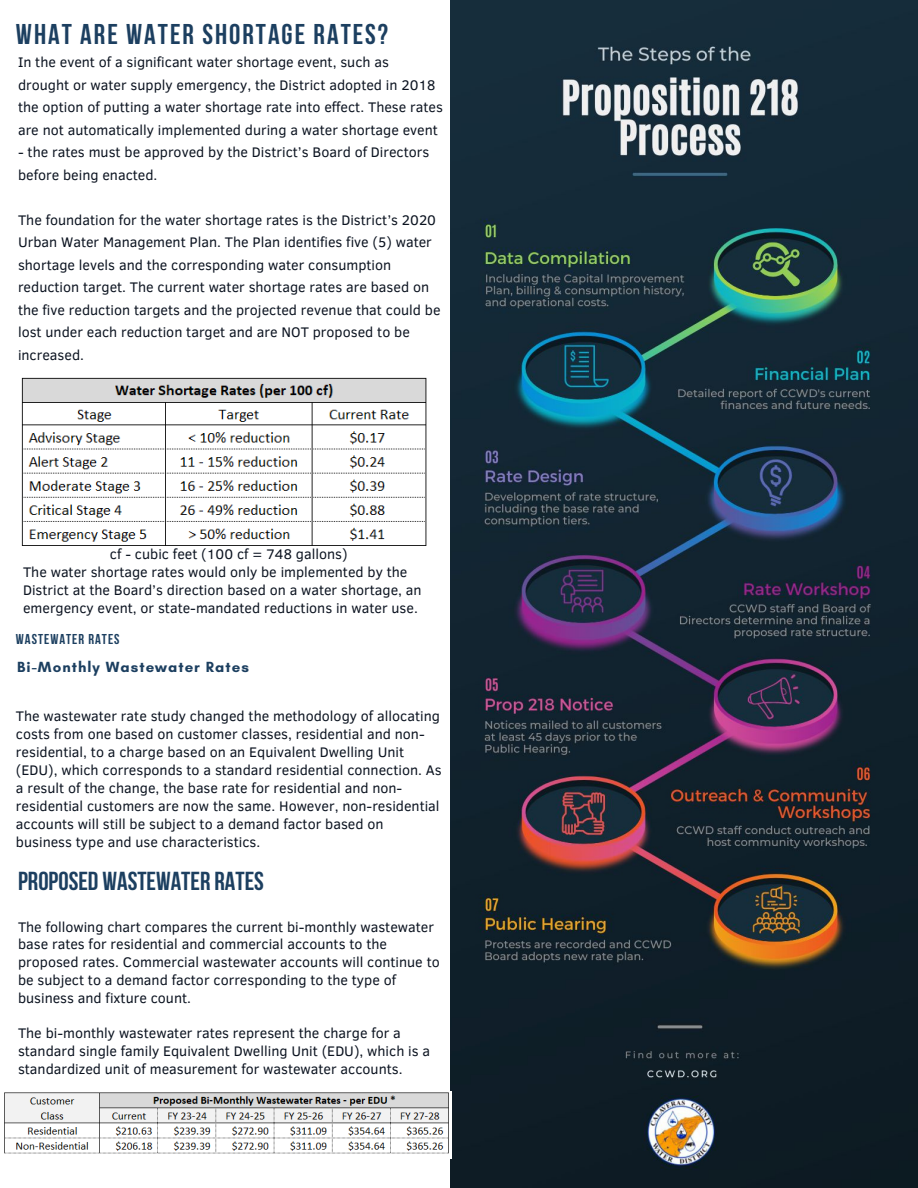
<style>
.page{position:relative;width:918px;height:1188px;background:#fff}
.page>*{position:absolute;margin:0;border:0;box-sizing:border-box;transform-origin:0 0}
.t1{font:700 28.5px "Bebas Neue";letter-spacing:.07em;color:#1c3f60}
.t2{font:700 25.95px "Bebas Neue";color:#1c3f60}
.t3{font:700 15px "Glacial Indifference";letter-spacing:.07em;color:#1c3f60}
.t4{font:14.25px/22.5px "Clear Sans";color:#0b1320}
.t5{font:700 14.25px "Bebas Neue";letter-spacing:.07em;color:#1c3f60}
</style>
<div class="page">
<img style="left:451px;top:0;width:467px;height:1188px">
<img style="left:4px;top:1092px;width:445px;height:62px">
<img style="left:21px;top:377px;width:406px;height:169px">
<p class="t1" style="left:16px;top:22px;width:374px">WHAT ARE WATER SHORTAGE RATES?</p>
<p class="t4" style="left:18px;top:50px;width:426px">In the event of a significant water shortage event, such as drought or water supply emergency, the District adopted in 2018 the option of putting a water shortage rate into effect. These rates are not automatically implemented during a water shortage event</p>
<p class="t4" style="left:18px;top:140px;width:413px">- the rates must be approved by the District’s Board of Directors before being enacted.</p>
<p class="t4" style="left:18px;top:208px;width:424px">The foundation for the water shortage rates is the District’s 2020<br>Urban Water Management Plan. The Plan identifies five (5) water shortage levels and the corresponding water consumption reduction target. The current water shortage rates are based on the five reduction targets and the projected revenue that could be lost under each reduction target and are NOT proposed to be increased.</p>
<p class="t4" style="left:110px;top:542px;width:239px">cf - cubic feet (100 cf = 748 gallons)</p>
<p class="t4" style="left:23px;top:563px;width:400px;line-height:18px">The water shortage rates would only be implemented by the<br>District at the Board’s direction based on a water shortage, an emergency event, or state-mandated reductions in water use.</p>
<p class="t5" style="left:16px;top:634px;width:105px">WASTEWATER RATES</p>
<p class="t3" style="left:17px;top:658px;width:233px">Bi-Monthly Wastewater Rates</p>
<p class="t4" style="left:16px;top:707px;width:427px;line-height:18px">The wastewater rate study changed the methodology of allocating costs from one based on customer classes, residential and non&shy;residential, to a charge based on an Equivalent Dwelling Unit (EDU), which corresponds to a standard residential connection. As a result of the change, the base rate for residential and non&shy;residential customers are now the same. However, non-residential accounts will still be subject to a demand factor based on business type and use characteristics.</p>
<p class="t2" style="left:18px;top:871px;width:247px">PROPOSED WASTEWATER RATES</p>
<p class="t4" style="left:18px;top:917px;width:423px;line-height:17.7px">The following chart compares the current bi-monthly wastewater base rates for residential and commercial accounts to the proposed rates. Commercial wastewater accounts will continue to be subject to a demand factor corresponding to the type of business and fixture count.</p>
<p class="t4" style="left:18px;top:1024px;width:414px;line-height:17.7px">The bi-monthly wastewater rates represent the charge for a standard single family Equivalent Dwelling Unit (EDU), which is a standardized unit of measurement for wastewater accounts.</p>
</div>
